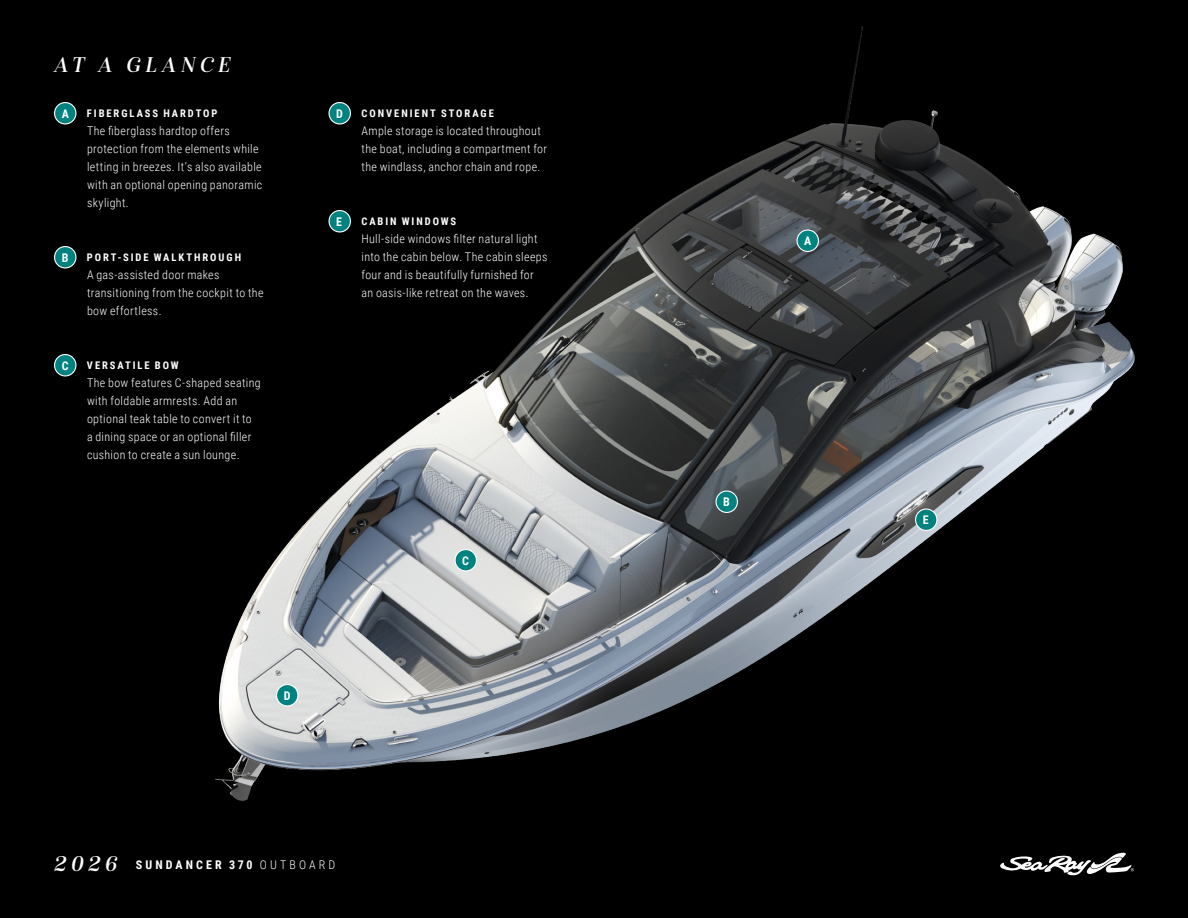
<style>
.page{position:relative;width:1188px;height:918px;background:#000}
.page>*{position:absolute;margin:0;border:0;box-sizing:border-box;transform-origin:0 0}
.Isabel_Italic_15_24_-_H1{font:italic 22.5px "Isabel";letter-spacing:.195em;color:#fff}
.Roboto_Cond_8_12__List{font:300 12px/18px "Roboto Condensed";letter-spacing:.03em;color:#fff}
.Roboto_Cond_7_12__CAPS_List__-_H3{font:700 12px "Roboto Condensed";letter-spacing:.255em;color:#fff}
.Roboto_Cond_7_12__CAPS_List__-_H3-2{font:700 10.5px "Roboto Condensed";letter-spacing:.185em;color:#fff}
.s1{font-family:"Isabel";font-weight:400;font-style:italic;font-size:22.5px}
.s2{font-weight:300}
</style>
<div class="page">
<svg style="left:1002px;top:868px;width:132px;height:7px"></svg>
<img style="left:54px;top:26px;width:1081px;height:842px">
<div style="left:55px;top:355px;width:21px;height:21px;background:#008280;border-radius:50%"></div>
<div style="left:54px;top:354px;width:22px;height:22px;border:1px solid #fff;border-radius:50%"></div>
<div style="left:329px;top:103px;width:21px;height:21px;background:#008280;border-radius:50%"></div>
<div style="left:328px;top:102px;width:23px;height:22px;border:1px solid #fff;border-radius:50%"></div>
<div style="left:329px;top:211px;width:21px;height:21px;background:#008280;border-radius:50%"></div>
<div style="left:328px;top:210px;width:23px;height:22px;border:1px solid #fff;border-radius:50%"></div>
<div style="left:55px;top:247px;width:21px;height:21px;background:#008280;border-radius:50%"></div>
<div style="left:54px;top:246px;width:22px;height:22px;border:1px solid #fff;border-radius:50%"></div>
<div style="left:55px;top:103px;width:21px;height:21px;background:#008280;border-radius:50%"></div>
<div style="left:54px;top:102px;width:22px;height:22px;border:1px solid #fff;border-radius:50%"></div>
<div style="left:455px;top:550px;width:21px;height:21px;background:#008280;border-radius:50%"></div>
<div style="left:454px;top:549px;width:23px;height:23px;border:1px solid #fff;border-radius:50%"></div>
<div style="left:797px;top:230px;width:21px;height:21px;background:#008280;border-radius:50%"></div>
<div style="left:796px;top:230px;width:23px;height:22px;border:1px solid #fff;border-radius:50%"></div>
<div style="left:716px;top:491px;width:21px;height:21px;background:#008280;border-radius:50%"></div>
<div style="left:716px;top:490px;width:22px;height:23px;border:1px solid #fff;border-radius:50%"></div>
<div style="left:277px;top:685px;width:21px;height:21px;background:#008280;border-radius:50%"></div>
<div style="left:276px;top:684px;width:22px;height:22px;border:1px solid #fff;border-radius:50%"></div>
<div style="left:916px;top:509px;width:21px;height:21px;background:#008280;border-radius:50%"></div>
<div style="left:915px;top:508px;width:23px;height:23px;border:1px solid #fff;border-radius:50%"></div>
<h1 class="Isabel_Italic_15_24_-_H1" style="left:54px;top:51px;width:178px">AT A GLANCE</h1>
<h3 class="Roboto_Cond_7_12__CAPS_List__-_H3" style="left:62px;top:105px;width:9px">A</h3>
<h3 class="Roboto_Cond_7_12__CAPS_List__-_H3-2" style="left:87px;top:106px;width:132px">FIBERGLASS HARDTOP</h3>
<p class="Roboto_Cond_8_12__List" style="left:87px;top:121px;width:177px">The fiberglass hardtop offers protection from the elements while letting in breezes. It’s also available with an optional opening panoramic skylight.</p>
<h3 class="Roboto_Cond_7_12__CAPS_List__-_H3" style="left:62px;top:249px;width:8px">B</h3>
<h3 class="Roboto_Cond_7_12__CAPS_List__-_H3-2" style="left:87px;top:250px;width:156px">PORT-SIDE WALKTHROUGH</h3>
<p class="Roboto_Cond_8_12__List" style="left:87px;top:265px;width:178px">A gas-assisted door makes transitioning from the cockpit to the bow effortless.</p>
<h3 class="Roboto_Cond_7_12__CAPS_List__-_H3" style="left:62px;top:357px;width:8px">C</h3>
<h3 class="Roboto_Cond_7_12__CAPS_List__-_H3-2" style="left:87px;top:358px;width:93px">VERSATILE BOW</h3>
<p class="Roboto_Cond_8_12__List" style="left:87px;top:373px;width:175px">The bow features C-shaped seating with foldable armrests. Add an optional teak table to convert it to<br>a dining space or an optional filler cushion to create a sun lounge.</p>
<h3 class="Roboto_Cond_7_12__CAPS_List__-_H3" style="left:336px;top:105px;width:8px">D</h3>
<h3 class="Roboto_Cond_7_12__CAPS_List__-_H3-2" style="left:361px;top:106px;width:134px">CONVENIENT STORAGE</h3>
<p class="Roboto_Cond_8_12__List" style="left:362px;top:121px;width:187px">Ample storage is located throughout the boat, including a compartment for the windlass, anchor chain and rope.</p>
<h3 class="Roboto_Cond_7_12__CAPS_List__-_H3" style="left:336px;top:213px;width:7px">E</h3>
<h3 class="Roboto_Cond_7_12__CAPS_List__-_H3-2" style="left:361px;top:214px;width:96px">CABIN WINDOWS</h3>
<p class="Roboto_Cond_8_12__List" style="left:362px;top:229px;width:187px">Hull-side windows filter natural light into the cabin below. The cabin sleeps four and is beautifully furnished for an oasis-like retreat on the waves.</p>
<p class="Roboto_Cond_7_12__CAPS_List__-_H3" style="left:462px;top:552px;width:8px">C</p>
<p class="Roboto_Cond_7_12__CAPS_List__-_H3" style="left:284px;top:687px;width:8px">D</p>
<p class="Roboto_Cond_7_12__CAPS_List__-_H3" style="left:54px;top:856px;width:283px"><span class="s1">2026</span> SUNDANCER 370 <span class="s2">OUTBOARD</span></p>
<p class="Roboto_Cond_7_12__CAPS_List__-_H3" style="left:804px;top:232px;width:9px">A</p>
<p class="Roboto_Cond_7_12__CAPS_List__-_H3" style="left:723px;top:493px;width:8px">B</p>
<p class="Roboto_Cond_7_12__CAPS_List__-_H3" style="left:923px;top:511px;width:7px">E</p>
</div>
